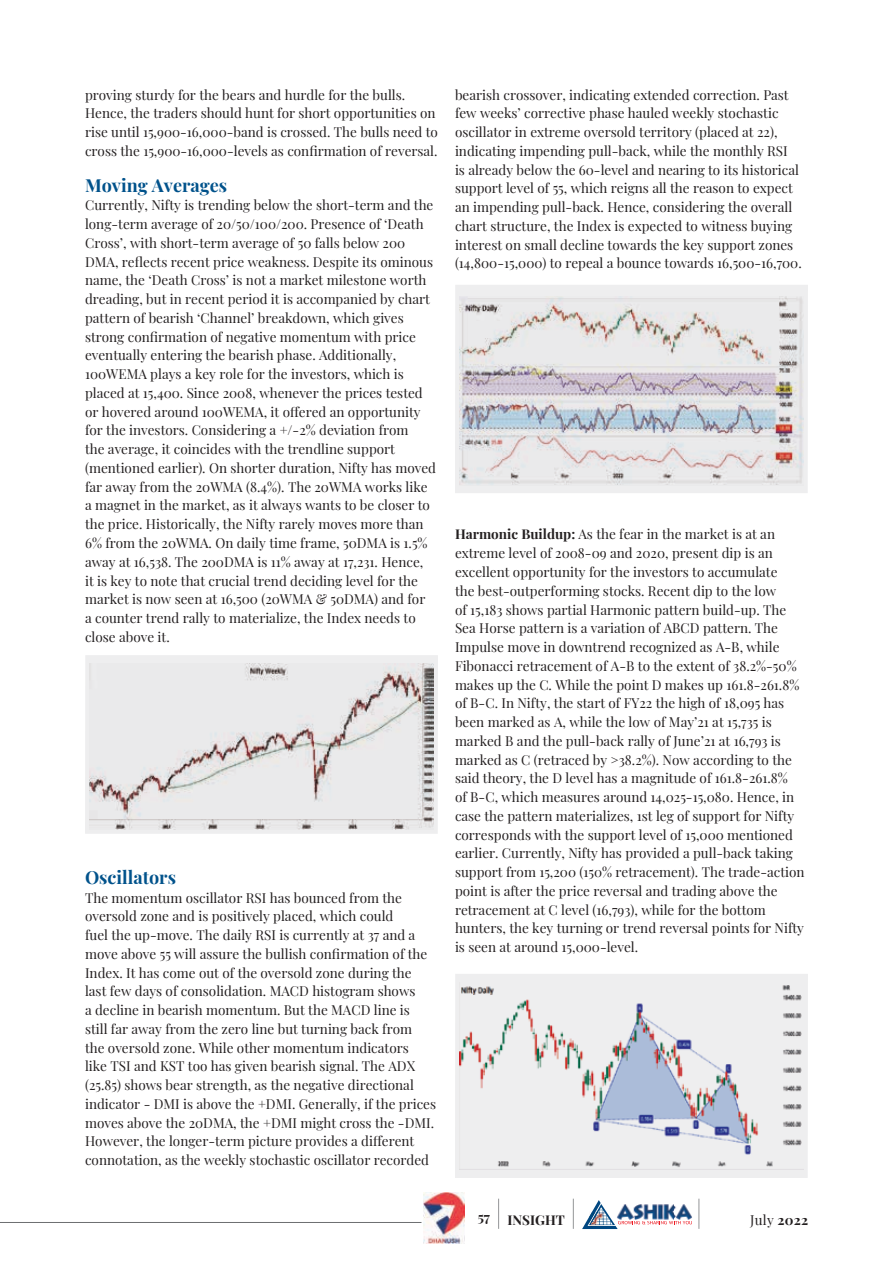
<style>
.page{position:relative;width:893px;height:1263px;background:#fff}
.page>*{position:absolute;margin:0;border:0;box-sizing:border-box;transform-origin:0 0}
.t1{font:700 18px "Playfair Display";color:#00528b}
.t2{font:13.5px/18.8px "Playfair Display";color:#231f20}
.t3{font:700 13.5px "Playfair Display";color:#231f20}
.s1{font-weight:700}
</style>
<div class="page">
<hr style="left:0;top:1222px;width:421px;height:1px;background:#6d6f71">
<hr style="left:498px;top:1199px;width:1px;height:30px;background:#949698">
<hr style="left:573px;top:1199px;width:1px;height:30px;background:#949698">
<hr style="left:698px;top:1199px;width:1px;height:30px;background:#949698">
<svg style="left:582px;top:1200px;width:110px;height:29px"></svg>
<img style="left:616px;top:1202px;width:76px;height:19px">
<img style="left:589px;top:1225px;width:15px;height:2px">
<img style="left:589px;top:1212px;width:15px;height:13px">
<img style="left:423px;top:1192px;width:41px;height:52px">
<div style="left:455px;top:285px;width:353px;height:208px;background:#eeeeef"></div>
<img style="left:459px;top:297px;width:344px;height:188px">
<div style="left:85px;top:655px;width:353px;height:179px;background:#eeeeef"></div>
<img style="left:89px;top:664px;width:344px;height:165px">
<div style="left:455px;top:974px;width:353px;height:204px;background:#eeeeef"></div>
<img style="left:459px;top:985px;width:343px;height:182px">
<p class="t2" style="left:85px;top:84px;width:354px">proving sturdy for the bears and hurdle for the bulls.<br>Hence, the traders should hunt for short opportunities on rise until 15,900-16,000-band is crossed. The bulls need to cross the 15,900-16,000-levels as confirmation of reversal.</p>
<h1 class="t1" style="left:85px;top:171px;width:144px">Moving Averages</h1>
<p class="t2" style="left:85px;top:195px;width:352px">Currently, Nifty is trending below the short-term and the long-term average of 20/50/100/200. Presence of ‘Death Cross’, with short-term average of 50 falls below 200<br>DMA, reflects recent price weakness. Despite its ominous name, the ‘Death Cross’ is not a market milestone worth dreading, but in recent period it is accompanied by chart pattern of bearish ‘Channel’ breakdown, which gives strong confirmation of negative momentum with price eventually entering the bearish phase. Additionally, 100WEMA plays a key role for the investors, which is placed at 15,400. Since 2008, whenever the prices tested or hovered around 100WEMA, it offered an opportunity for the investors. Considering a +/-2% deviation from<br>the average, it coincides with the trendline support (mentioned earlier). On shorter duration, Nifty has moved far away from the 20WMA (8.4%). The 20WMA works like a magnet in the market, as it always wants to be closer to the price. Historically, the Nifty rarely moves more than 6% from the 20WMA. On daily time frame, 50DMA is 1.5% away at 16,538. The 200DMA is 11% away at 17,231. Hence,<br>it is key to note that crucial trend deciding level for the market is now seen at 16,500 (20WMA &amp; 50DMA) and for<br>a counter trend rally to materialize, the Index needs to close above it.</p>
<h1 class="t1" style="left:85px;top:863px;width:92px">Oscillators</h1>
<p class="t2" style="left:85px;top:887px;width:353px">The momentum oscillator RSI has bounced from the oversold zone and is positively placed, which could<br>fuel the up-move. The daily RSI is currently at 37 and a move above 55 will assure the bullish confirmation of the Index. It has come out of the oversold zone during the last few days of consolidation. MACD histogram shows<br>a decline in bearish momentum. But the MACD line is<br>still far away from the zero line but turning back from<br>the oversold zone. While other momentum indicators<br>like TSI and KST too has given bearish signal. The ADX (25.85) shows bear strength, as the negative directional indicator - DMI is above the +DMI. Generally, if the prices moves above the 20DMA, the +DMI might cross the -DMI.<br>However, the longer-term picture provides a different connotation, as the weekly stochastic oscillator recorded</p>
<p class="t2" style="left:455px;top:84px;width:348px">bearish crossover, indicating extended correction. Past few weeks’ corrective phase hauled weekly stochastic oscillator in extreme oversold territory (placed at 22), indicating impending pull-back, while the monthly RSI<br>is already below the 60-level and nearing to its historical support level of 55, which reigns all the reason to expect an impending pull-back. Hence, considering the overall chart structure, the Index is expected to witness buying interest on small decline towards the key support zones (14,800-15,000) to repeal a bounce towards 16,500-16,700.</p>
<p class="t2" style="left:455px;top:524px;width:351px"><span class="s1">Harmonic Buildup:</span> As the fear in the market is at an extreme level of 2008-09 and 2020, present dip is an excellent opportunity for the investors to accumulate<br>the best-outperforming stocks. Recent dip to the low<br>of 15,183 shows partial Harmonic pattern build-up. The Sea Horse pattern is a variation of ABCD pattern. The Impulse move in downtrend recognized as A-B, while Fibonacci retracement of A-B to the extent of 38.2%-50% makes up the C. While the point D makes up 161.8-261.8% of B-C. In Nifty, the start of FY22 the high of 18,095 has been marked as A, while the low of May’21 at 15,735 is marked B and the pull-back rally of June’21 at 16,793 is marked as C (retraced by &gt;38.2%). Now according to the said theory, the D level has a magnitude of 161.8-261.8%<br>of B-C, which measures around 14,025-15,080. Hence, in case the pattern materializes, 1st leg of support for Nifty corresponds with the support level of 15,000 mentioned earlier. Currently, Nifty has provided a pull-back taking support from 15,200 (150% retracement). The trade-action point is after the price reversal and trading above the retracement at C level (16,793), while for the bottom hunters, the key turning or trend reversal points for Nifty is seen at around 15,000-level.</p>
<p class="t3" style="left:478px;top:1207px;width:14px">57</p>
<p class="t3" style="left:507px;top:1210px;width:59px">INSIGHT</p>
<p class="t2" style="left:750px;top:1210px;width:59px">July <span class="s1">2022</span></p>
</div>
